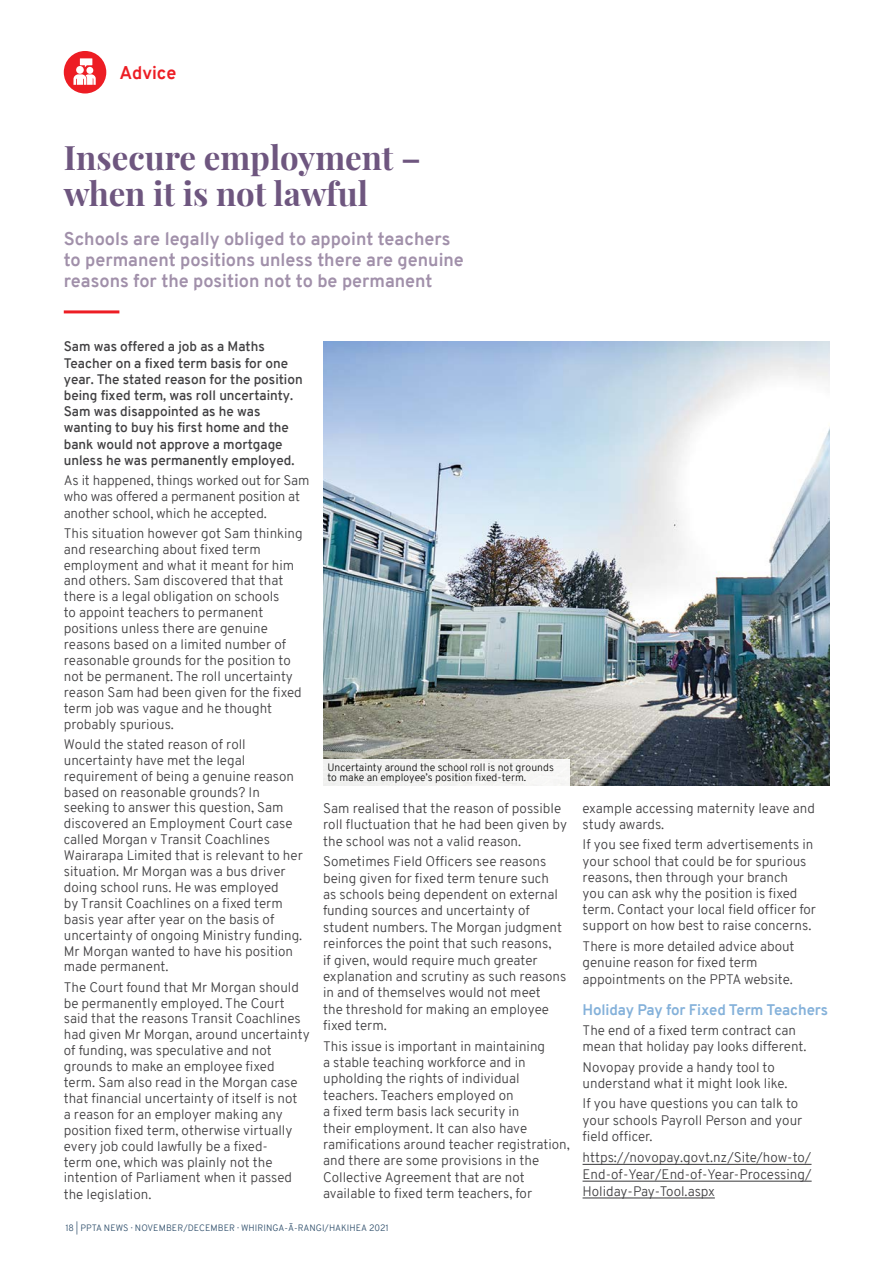
<style>
.page{position:relative;width:893px;height:1263px;background:#fff}
.page>*{position:absolute;margin:0;border:0;box-sizing:border-box;transform-origin:0 0}
.t1{font:33px/36px "Playfair Display";color:#6e567f}
.t2{font:700 18px/21px "Overpass";color:#a190aa}
.t3{font:700 18px "Overpass";color:#ed1d24}
.t4{font:700 15px "Overpass";letter-spacing:-.01em;color:#84b1da}
.t5{font:300 13.5px/15.9px "Overpass";color:#414042}
.t6{font:600 13.5px/16.2px "Overpass";color:#414042}
.t7{font:300 10.5px/10.5px "Overpass";color:#000}
.t8{font:300 9px "Overpass";letter-spacing:.01em;color:#2c4c69}
</style>
<div class="page">
<hr style="left:64px;top:310px;width:55px;height:3px;background:#ed1d24">
<hr style="left:583px;top:1164px;width:228px;height:1px;background:#414042">
<hr style="left:583px;top:1180px;width:229px;height:2px;background:#414042">
<hr style="left:583px;top:1197px;width:132px;height:1px;background:#414042">
<div style="left:64px;top:51px;width:42px;height:42px;background:#ed1d24;border-radius:50%"></div>
<svg style="left:73px;top:58px;width:23px;height:27px"></svg>
<img style="left:323px;top:341px;width:506px;height:445px">
<div style="left:323px;top:759px;width:247px;height:27px;background:#f4f4f3"></div>
<h2 class="t3" style="left:119px;top:60px;width:58px">Advice</h2>
<h1 class="t1" style="left:64px;top:137px;width:359px">Insecure employment – when it is not lawful</h1>
<h2 class="t2" style="left:64px;top:228px;width:402px">Schools are legally obliged to appoint teachers to permanent positions unless there are genuine reasons for the position not to be permanent</h2>
<p class="t6" style="left:64px;top:339px;width:240px">Sam was offered a job as a Maths Teacher on a fixed term basis for one year. The stated reason for the position being fixed term, was roll uncertainty.<br>Sam was disappointed as he was wanting to buy his first home and the bank would not approve a mortgage unless he was permanently employed.</p>
<p class="t5" style="left:64px;top:472px;width:247px">As it happened, things worked out for Sam who was offered a permanent position at another school, which he accepted.</p>
<p class="t5" style="left:64px;top:525px;width:240px">This situation however got Sam thinking and researching about fixed term employment and what it meant for him and others. Sam discovered that that there is a legal obligation on schools<br>to appoint teachers to permanent positions unless there are genuine reasons based on a limited number of reasonable grounds for the position to not be permanent. The roll uncertainty reason Sam had been given for the fixed term job was vague and he thought probably spurious.</p>
<p class="t5" style="left:64px;top:736px;width:241px">Would the stated reason of roll uncertainty have met the legal requirement of being a genuine reason based on reasonable grounds? In seeking to answer this question, Sam discovered an Employment Court case called Morgan v Transit Coachlines Wairarapa Limited that is relevant to her situation. Mr Morgan was a bus driver doing school runs. He was employed<br>by Transit Coachlines on a fixed term basis year after year on the basis of uncertainty of ongoing Ministry funding.<br>Mr Morgan wanted to have his position made permanent.</p>
<p class="t5" style="left:64px;top:979px;width:247px">The Court found that Mr Morgan should be permanently employed. The Court said that the reasons Transit Coachlines had given Mr Morgan, around uncertainty of funding, was speculative and not grounds to make an employee fixed<br>term. Sam also read in the Morgan case that financial uncertainty of itself is not<br>a reason for an employer making any position fixed term, otherwise virtually every job could lawfully be a fixed-<br>term one, which was plainly not the intention of Parliament when it passed the legislation.</p>
<p class="t7" style="left:327px;top:762px;width:228px">Uncertainty around the school roll is not grounds to make an employee’s position fixed-term.</p>
<p class="t5" style="left:323px;top:800px;width:246px;line-height:16.4px">Sam realised that the reason of possible roll fluctuation that he had been given by the school was not a valid reason.</p>
<p class="t5" style="left:323px;top:853px;width:245px;line-height:16.4px">Sometimes Field Officers see reasons being given for fixed term tenure such<br>as schools being dependent on external funding sources and uncertainty of student numbers. The Morgan judgment reinforces the point that such reasons,<br>if given, would require much greater explanation and scrutiny as such reasons in and of themselves would not meet<br>the threshold for making an employee fixed term.</p>
<p class="t5" style="left:323px;top:1038px;width:248px;line-height:16.4px">This issue is important in maintaining<br>a stable teaching workforce and in upholding the rights of individual teachers. Teachers employed on<br>a fixed term basis lack security in<br>their employment. It can also have ramifications around teacher registration, and there are some provisions in the Collective Agreement that are not available to fixed term teachers, for</p>
<p class="t8" style="left:65px;top:1221px;width:325px">18 | PPTA NEWS · NOVEMBER/DECEMBER · WHIRINGA-Ā-RANGI/HAKIHEA 2021</p>
<p class="t5" style="left:583px;top:800px;width:234px">example accessing maternity leave and study awards.</p>
<p class="t5" style="left:583px;top:837px;width:235px">If you see fixed term advertisements in your school that could be for spurious reasons, then through your branch<br>you can ask why the position is fixed term. Contact your local field officer for support on how best to raise concerns.</p>
<p class="t5" style="left:583px;top:938px;width:214px;line-height:16.5px">There is more detailed advice about genuine reason for fixed term appointments on the PPTA website.</p>
<p class="t4" style="left:583px;top:999px;width:247px">Holiday Pay for Fixed Term Teachers</p>
<p class="t5" style="left:583px;top:1022px;width:226px">The end of a fixed term contract can mean that holiday pay looks different.</p>
<p class="t5" style="left:583px;top:1059px;width:206px">Novopay provide a handy tool to understand what it might look like.</p>
<p class="t5" style="left:583px;top:1095px;width:221px;line-height:16.5px">If you have questions you can talk to your schools Payroll Person and your field officer.</p>
<p class="t5" style="left:583px;top:1149px;width:231px;line-height:16.8px;text-align:justify">https://novopay.govt.nz/Site/how-to/ End-of-Year/End-of-Year-Processing/ Holiday-Pay-Tool.aspx</p>
</div>
